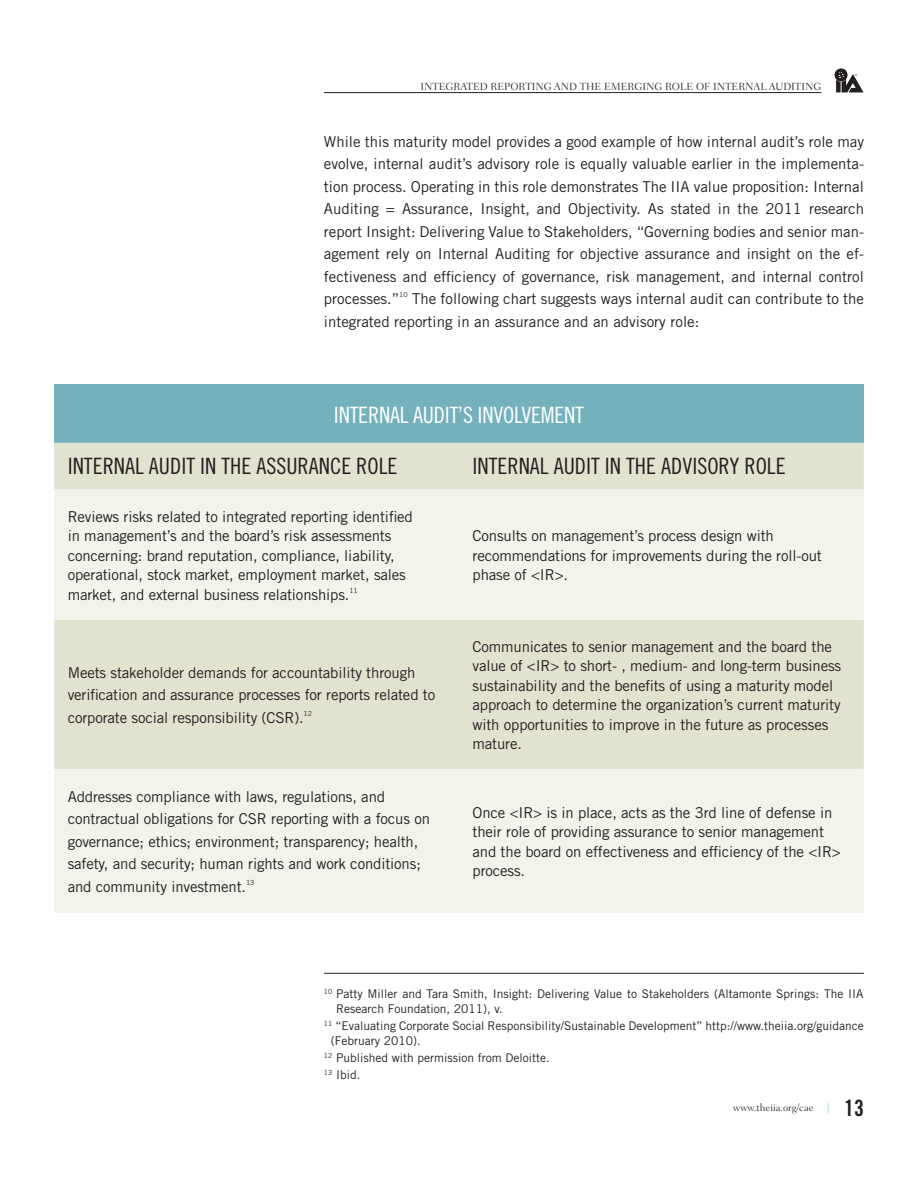
<style>
.page{position:relative;width:918px;height:1188px;background:#fff}
.page>*{position:absolute;margin:0;border:0;box-sizing:border-box;transform-origin:0 0}
.t1{font:22.5px "Trade Gothic Cond Eighteen";color:#231f20}
.t2{font:22.5px "Trade Gothic Cond Eighteen";letter-spacing:-.01em;color:#fff}
.t3{font:22.5px "Trade Gothic Bold Cond Twenty";color:#231f20}
.t4{font:15px/22.5px "Trade Gothic";letter-spacing:-.01em;color:#231f20}
.t5{font:12px/15px "Trade Gothic";color:#231f20}
.t6{font:300 10.5px "Fairfield LH";color:#231f20}
.t7{font:7.05px "Trade Gothic";color:#231f20}
</style>
<div class="page">
<hr style="left:324px;top:92px;width:497px;height:1px;background:#231f20">
<svg style="left:835px;top:69px;width:29px;height:23px"></svg>
<div style="left:54px;top:385px;width:810px;height:58px;background:#74b1bd"></div>
<div style="left:54px;top:443px;width:810px;height:47px;background:#e2e2d0"></div>
<svg style="left:54px;top:490px;width:810px;height:423px;fill:#f2f3eb"></svg>
<hr style="left:324px;top:973px;width:540px;height:1px;background:#231f20">
<p class="t6" style="left:420px;top:80px;width:403px">INTEGRATED REPORTING AND THE EMERGING ROLE OF INTERNAL AUDITING</p>
<p class="t4" style="left:324px;top:130px;width:542px;text-align:justify">While this maturity model provides a good example of how internal audit’s role may evolve, internal audit’s advisory role is equally valuable earlier in the implementa&shy;tion process. Operating in this role demonstrates The IIA value proposition: Internal Auditing = Assurance, Insight, and Objectivity. As stated in the 2011 research report Insight: Delivering Value to Stakeholders, “Governing bodies and senior man&shy;agement rely on Internal Auditing for objective assurance and insight on the ef&shy;fectiveness and efficiency of governance, risk management, and internal control processes.”</p>
<p class="t7" style="left:399px;top:290px;width:10px">10</p>
<p class="t4" style="left:324px;top:287px;width:542px;text-indent:88px">The following chart suggests ways internal audit can contribute to the integrated reporting in an assurance and an advisory role:</p>
<h1 class="t2" style="left:334px;top:401px;width:252px">INTERNAL AUDIT’S INVOLVEMENT</h1>
<h1 class="t1" style="left:68px;top:453px;width:16px">INTERNAL</h1>
<h1 class="t1" style="left:149px;top:453px;width:20px">AUDIT</h1>
<h1 class="t1" style="left:200px;top:453px;width:78px">IN THE ASSURANCE</h1>
<h1 class="t1" style="left:356px;top:453px;width:22px">ROLE</h1>
<h1 class="t1" style="left:472px;top:453px;width:11px">INTERNAL</h1>
<h1 class="t1" style="left:554px;top:453px;width:20px">AUDIT</h1>
<h1 class="t1" style="left:605px;top:453px;width:77px">IN THE ADVISOR</h1>
<h1 class="t1" style="left:729px;top:453px;width:37px">Y ROLE</h1>
<p class="t4" style="left:68px;top:506px;width:347px;line-height:19.5px">Reviews risks related to integrated reporting identified in management’s and the board’s risk assessments concerning: brand reputation, compliance, liability, operational, stock market, employment market, sales market, and external business relationships.</p>
<p class="t4" style="left:472px;top:526px;width:351px;line-height:19.5px">Consults on management’s process design with recommendations for improvements during the roll-out phase of &lt;IR&gt;.</p>
<p class="t7" style="left:349px;top:586px;width:10px">11</p>
<p class="t4" style="left:68px;top:661px;width:369px">Meets stakeholder demands for accountability through verification and assurance processes for reports related to corporate social responsibility (CSR).</p>
<p class="t7" style="left:304px;top:709px;width:10px">12</p>
<p class="t4" style="left:68px;top:785px;width:364px">Addresses compliance with laws, regulations, and contractual obligations for CSR reporting with a focus on governance; ethics; environment; transparency; health, safety, and security; human rights and work conditions; and community investment.</p>
<p class="t7" style="left:246px;top:878px;width:10px">13</p>
<p class="t4" style="left:472px;top:636px;width:370px;line-height:19.5px">Communicates to senior management and the board the value of &lt;IR&gt; to short- , medium- and long-term business sustainability and the benefits of using a maturity model approach to determine the organization’s current maturity with opportunities to improve in the future as processes mature.</p>
<p class="t4" style="left:472px;top:802px;width:370px;line-height:19.5px">Once &lt;IR&gt; is in place, acts as the 3rd line of defense in their role of providing assurance to senior management and the board on effectiveness and efficiency of the &lt;IR&gt; process.</p>
<p class="t5" style="left:336px;top:986px;width:529px;text-indent:-12px"><sup>10</sup> Patty Miller and Tara Smith, Insight: Delivering Value to Stakeholders (Altamonte Springs: The IIA<br>Research Foundation, 2011), v.</p>
<p class="t5" style="left:331px;top:1018px;width:535px;text-indent:-7px"><sup>11</sup> “Evaluating Corporate Social Responsibility/Sustainable Development” http://www.theiia.org/guidance (February 2010).</p>
<p class="t5" style="left:324px;top:1049px;width:227px;line-height:17.1px"><sup>12</sup> Published with permission from Deloitte.<br><sup>13</sup> Ibid.</p>
<p class="t6" style="left:733px;top:1101px;width:82px">www.theiia.org/cae</p>
<h1 class="t3" style="left:827px;top:1094px;width:38px"><sup>|</sup> 13</h1>
</div>
